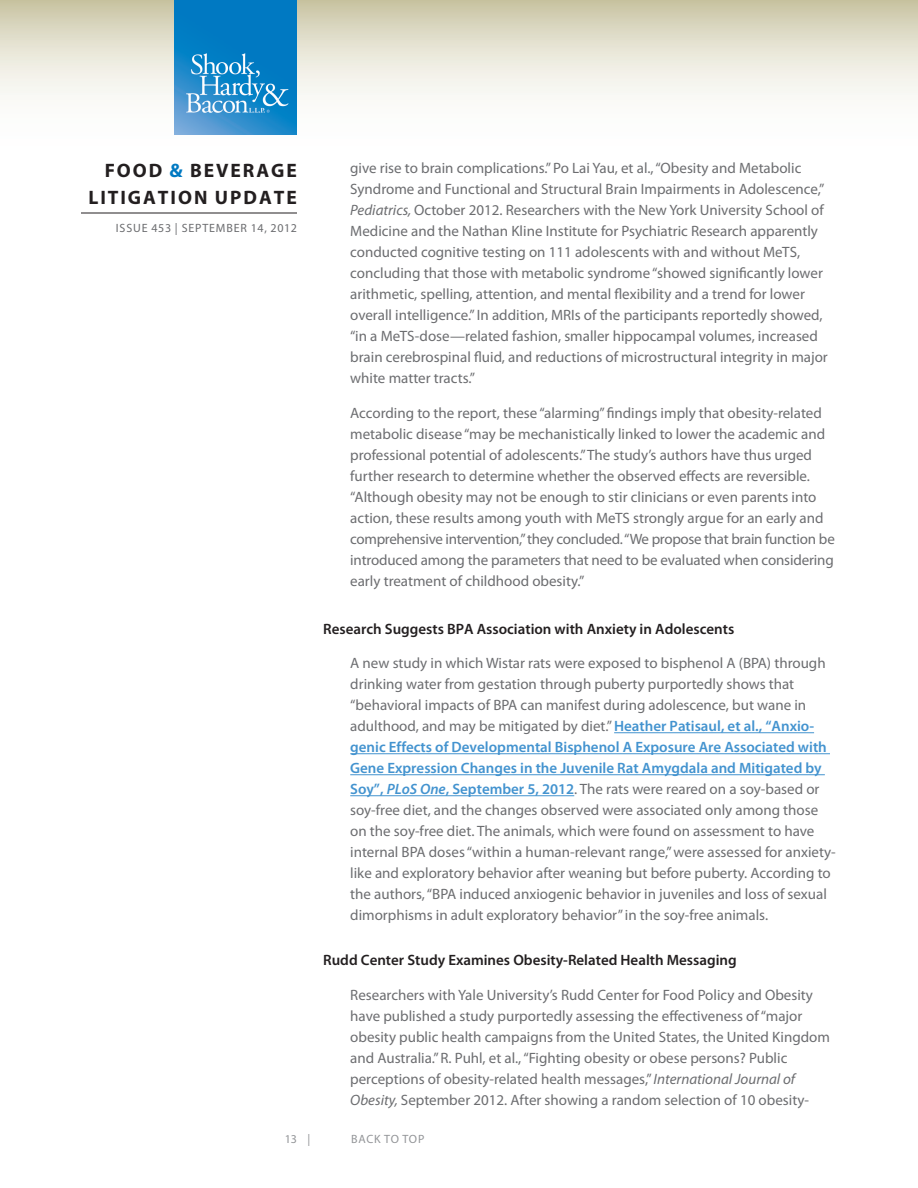
<style>
.page{position:relative;width:918px;height:1188px;background:#fff}
.page>*{position:absolute;margin:0;border:0;box-sizing:border-box;transform-origin:0 0}
.t1{font:700 19.5px/27px "Myriad Pro";letter-spacing:.1em;color:#231f20;text-align:right}
.Body{font:15px/21px "Myriad Pro";color:#6c6d70}
.Subhead{font:600 15px "Myriad Pro";color:#231f20}
.t2{font:12px "Myriad Pro";letter-spacing:.07em;color:#6c6d70}
.t3{font:12px "Myriad Pro";letter-spacing:.055em;color:#939598}
.s1{color:#0079c2}
.s2{font-style:italic}
.s3{font-weight:600;color:#4393cf}
.s4{font-weight:600;font-style:italic;color:#4393cf}
</style>
<div class="page">
<svg style="left:0;top:0;width:918px;height:135px"></svg>
<hr style="left:81px;top:213px;width:216px;height:1px;background:#231f20">
<img style="left:175px;top:0;width:122px;height:135px">
<hr style="left:614px;top:732px;width:200px;height:1px;background:#4393cf">
<hr style="left:350px;top:753px;width:480px;height:1px;background:#4393cf">
<hr style="left:350px;top:774px;width:475px;height:1px;background:#4393cf">
<hr style="left:350px;top:795px;width:224px;height:1px;background:#4393cf">
<h1 class="t1" style="left:88px;top:156px;width:210px">FOOD <span class="s1">&amp;</span> BEVERAGE<br>LITIGATION UPDATE</h1>
<p class="t2" style="left:116px;top:221px;width:183px">ISSUE 453 | SEPTEMBER 14, 2012</p>
<p class="Body" style="left:350px;top:157px;width:479px">give rise to brain complications.” Po Lai Yau, et al., “Obesity and Metabolic Syndrome and Functional and Structural Brain Impairments in Adolescence,” <span class="s2">Pediatrics,</span> October 2012. Researchers with the New York University School of Medicine and the Nathan Kline Institute for Psychiatric Research apparently conducted cognitive testing on 111 adolescents with and without MeTS, concluding that those with metabolic syndrome “showed significantly lower arithmetic, spelling, attention, and mental flexibility and a trend for lower overall intelligence.” In addition, MRIs of the participants reportedly showed, “in a MeTS-dose—related fashion, smaller hippocampal volumes, increased brain cerebrospinal fluid, and reductions of microstructural integrity in major white matter tracts.”</p>
<p class="Body" style="left:350px;top:402px;width:486px">According to the report, these “alarming” findings imply that obesity-related metabolic disease “may be mechanistically linked to lower the academic and professional potential of adolescents.” The study’s authors have thus urged further research to determine whether the observed effects are reversible. “Although obesity may not be enough to stir clinicians or even parents into action, these results among youth with MeTS strongly argue for an early and comprehensive intervention,” they concluded. “We propose that brain function be introduced among the parameters that need to be evaluated when considering early treatment of childhood obesity.”</p>
<p class="Subhead" style="left:323px;top:619px;width:413px">Research Suggests BPA Association with Anxiety in Adolescents</p>
<p class="Body" style="left:350px;top:652px;width:487px">A new study in which Wistar rats were exposed to bisphenol A (BPA) through drinking water from gestation through puberty purportedly shows that “behavioral impacts of BPA can manifest during adolescence, but wane in adulthood, and may be mitigated by diet.” <span class="s3">Heather Patisaul, et al., “Anxio&shy;genic Effects of Developmental Bisphenol A Exposure Are Associated with Gene Expression Changes in the Juvenile Rat Amygdala and Mitigated by Soy”,</span> <span class="s4">PLoS One</span><span class="s3">, September 5, 2012</span>. The rats were reared on a soy-based or soy-free diet, and the changes observed were associated only among those on the soy-free diet. The animals, which were found on assessment to have internal BPA doses “within a human-relevant range,” were assessed for anxiety&shy;like and exploratory behavior after weaning but before puberty. According to the authors, “BPA induced anxiogenic behavior in juveniles and loss of sexual dimorphisms in adult exploratory behavior” in the soy-free animals.</p>
<p class="Subhead" style="left:323px;top:951px;width:415px">Rudd Center Study Examines Obesity-Related Health Messaging</p>
<p class="Body" style="left:350px;top:984px;width:481px">Researchers with Yale University’s Rudd Center for Food Policy and Obesity have published a study purportedly assessing the effectiveness of “major obesity public health campaigns from the United States, the United Kingdom and Australia.” R. Puhl, et al., “Fighting obesity or obese persons? Public perceptions of obesity-related health messages,” <span class="s2">International Journal of Obesity,</span> September 2012. After showing a random selection of 10 obesity-</p>
<p class="t3" style="left:285px;top:1132px;width:27px">13 |</p>
<p class="t3" style="left:351px;top:1132px;width:75px">BACK TO TOP</p>
</div>
